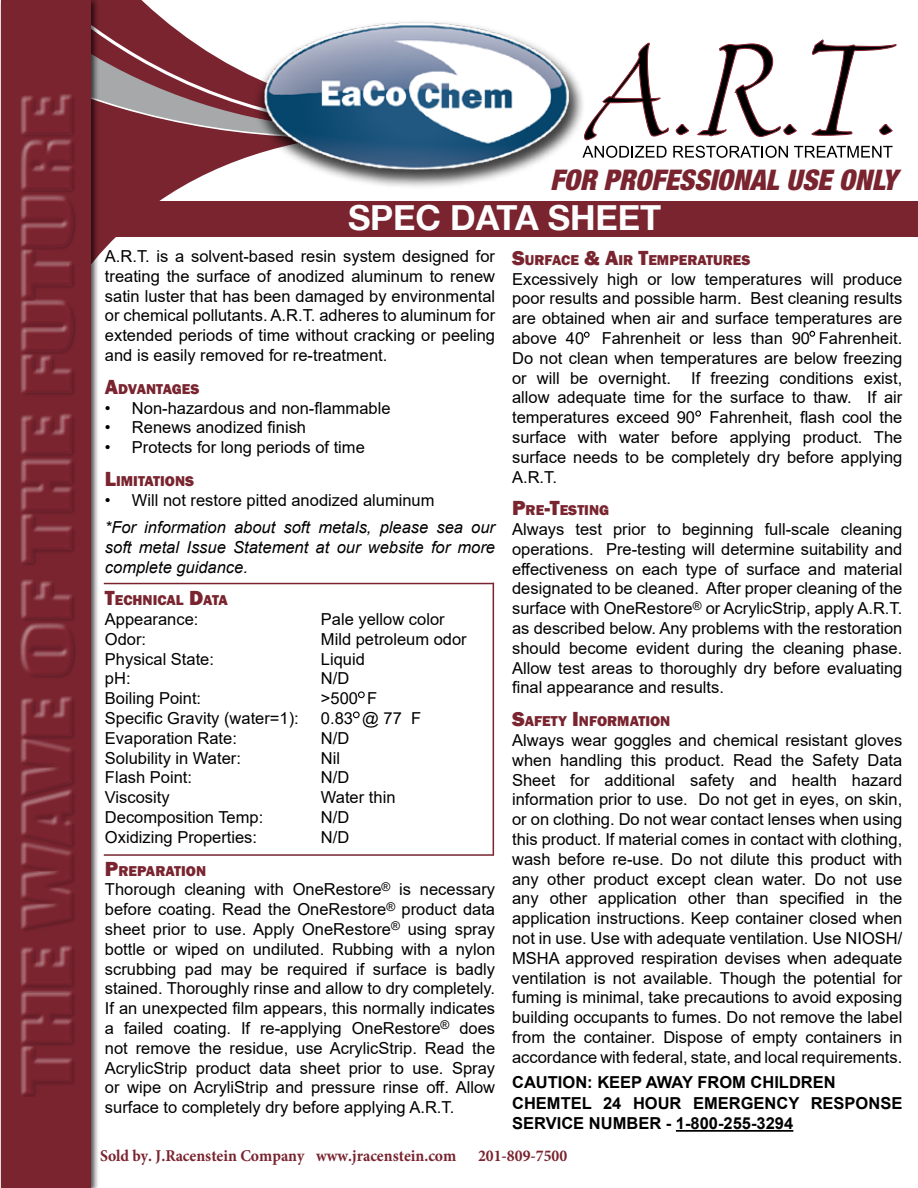
<style>
.page{position:relative;width:918px;height:1188px;background:#fff}
.page>*{position:absolute;margin:0;border:0;box-sizing:border-box;transform-origin:0 0}
.t1{font:700 34.5px "Helvetica 75";letter-spacing:-.005em;color:#fefefe}
.t2{font:italic 900 condensed 28.5px "Helvetica Neue LT Std";color:#79242f}
.t3{font:16.5px/19.8px "Arial";color:#000;text-align:justify}
.t4{font:italic 16.5px/19.8px "Arial";color:#000;text-align:justify}
.t5{font:700 16.5px/21.3px "Arial";color:#000}
.t6{font:700 16.5px "Minion Pro";color:#79242f;scale:.95 1}
.t7{font:800 14.7px "Franklin Gothic";color:#79242f}
.s1{font-size:21px}
</style>
<div class="page">
<hr style="left:676px;top:1130px;width:117px;height:2px;background:#000">
<div style="left:353px;top:712px;width:7px;height:6px;border:1px solid #000;border-radius:50%"></div>
<svg style="left:695px;top:411px;width:6px;height:6px"></svg>
<svg style="left:809px;top:331px;width:6px;height:6px"></svg>
<svg style="left:584px;top:332px;width:6px;height:6px"></svg>
<div style="left:358px;top:691px;width:7px;height:7px;border:1px solid #000;border-radius:50%"></div>
<hr style="left:104px;top:583px;width:390px;height:1px;background:#79242f">
<hr style="left:104px;top:854px;width:390px;height:2px;background:#79242f">
<hr style="left:493px;top:583px;width:1px;height:272px;background:#79242f">
<svg style="left:586px;top:39px;width:311px;height:119px"></svg>
<div style="left:91px;top:201px;width:827px;height:35px;background:#79242f"></div>
<svg style="left:115px;top:180px;width:254px;height:58px"></svg>
<svg style="left:115px;top:0;width:137px;height:180px;fill:#79242f"></svg>
<div style="left:252px;top:19px;width:334px;height:170px;background:#000;opacity:.75"></div>
<img style="left:263px;top:19px;width:308px;height:153px">
<div style="left:2px;top:0;width:89px;height:1188px;background:#79242f"></div>
<div style="left:0;top:0;width:115px;height:1129px;background:#fff;opacity:.2"></div>
<div style="left:21px;top:95px;width:55px;height:1002px;background:#d1d3d4;opacity:.75"></div>
<h2 class="t2" style="left:550px;top:162px;width:348px">FOR PROFESSIONAL USE ONLY</h2>
<h1 class="t1" style="left:348px;top:197px;width:315px">SPEC DATA SHEET</h1>
<p class="t3" style="left:105px;top:246px;width:392px">A.R.T. is a solvent-based resin system designed for treating the surface of anodized aluminum to renew satin luster that has been damaged by environmental or chemical pollutants. A.R.T. adheres to aluminum for extended periods of time without cracking or peeling and is easily removed for re-treatment.</p>
<p class="t7" style="left:105px;top:379px;width:96px"><span class="s1">A</span>DVANTAGES</p>
<p class="t3" style="left:105px;top:398px;width:287px">• Non-hazardous and non-flammable</p>
<p class="t3" style="left:105px;top:418px;width:203px">• Renews anodized finish</p>
<p class="t3" style="left:105px;top:437px;width:261px">• Protects for long periods of time</p>
<p class="t7" style="left:105px;top:471px;width:90px"><span class="s1">L</span>IMITATIONS</p>
<p class="t3" style="left:105px;top:490px;width:331px">• Will not restore pitted anodized aluminum</p>
<p class="t4" style="left:105px;top:518px;width:392px">*For information about soft metals, please sea our soft metal Issue Statement at our website for more complete guidance.</p>
<p class="t7" style="left:105px;top:591px;width:124px"><span class="s1">T</span>ECHNICAL <span class="s1">D</span>ATA</p>
<p class="t3" style="left:105px;top:609px;width:95px">Appearance:</p>
<p class="t3" style="left:321px;top:609px;width:125px">Pale yellow color</p>
<p class="t3" style="left:105px;top:629px;width:43px">Odor:</p>
<p class="t3" style="left:321px;top:629px;width:147px">Mild petroleum odor</p>
<p class="t3" style="left:105px;top:649px;width:111px">Physical State:</p>
<p class="t3" style="left:321px;top:649px;width:46px">Liquid</p>
<p class="t3" style="left:105px;top:669px;width:27px">pH:</p>
<p class="t3" style="left:321px;top:669px;width:30px">N/D</p>
<p class="t3" style="left:105px;top:689px;width:98px">Boiling Point:</p>
<p class="t3" style="left:321px;top:689px;width:58px">&gt;500 F</p>
<p class="t3" style="left:105px;top:708px;width:195px">Specific Gravity (water=1):</p>
<p class="t3" style="left:321px;top:708px;width:102px">0.83 @ 77 F</p>
<p class="t3" style="left:105px;top:728px;width:134px">Evaporation Rate:</p>
<p class="t3" style="left:321px;top:728px;width:30px">N/D</p>
<p class="t3" style="left:105px;top:748px;width:138px">Solubility in Water:</p>
<p class="t3" style="left:321px;top:748px;width:21px">Nil</p>
<p class="t3" style="left:105px;top:768px;width:89px">Flash Point:</p>
<p class="t3" style="left:321px;top:768px;width:30px">N/D</p>
<p class="t3" style="left:105px;top:788px;width:66px">Viscosity</p>
<p class="t3" style="left:321px;top:788px;width:76px">Water thin</p>
<p class="t3" style="left:105px;top:807px;width:160px">Decomposition Temp:</p>
<p class="t3" style="left:321px;top:807px;width:30px">N/D</p>
<p class="t3" style="left:105px;top:827px;width:154px">Oxidizing Properties:</p>
<p class="t3" style="left:321px;top:827px;width:30px">N/D</p>
<p class="t7" style="left:105px;top:861px;width:103px"><span class="s1">P</span>REPARATION</p>
<p class="t3" style="left:105px;top:880px;width:392px">Thorough cleaning with OneRestore<sup>®</sup> is necessary before coating. Read the OneRestore<sup>®</sup> product data sheet prior to use. Apply OneRestore<sup>®</sup> using spray bottle or wiped on undiluted. Rubbing with a nylon scrubbing pad may be required if surface is badly stained. Thoroughly rinse and allow to dry completely.<br>If an unexpected film appears, this normally indicates a failed coating. If re-applying OneRestore<sup>®</sup> does not remove the residue, use AcrylicStrip. Read the AcrylicStrip product data sheet prior to use. Spray or wipe on AcryliStrip and pressure rinse off. Allow surface to completely dry before applying A.R.T.</p>
<p class="t7" style="left:512px;top:250px;width:240px"><span class="s1">S</span>URFACE <span class="s1">&amp; A</span>IR <span class="s1">T</span>EMPERATURES</p>
<p class="t3" style="left:512px;top:269px;width:392px">Excessively high or low temperatures will produce poor results and possible harm. Best cleaning results are obtained when air and surface temperatures are above 40 Fahrenheit or less than 90 Fahrenheit.<br>Do not clean when temperatures are below freezing or will be overnight. If freezing conditions exist, allow adequate time for the surface to thaw. If air temperatures exceed 90 Fahrenheit, flash cool the surface with water before applying product. The surface needs to be completely dry before applying A.R.T.</p>
<p class="t7" style="left:512px;top:501px;width:99px"><span class="s1">P</span>RE<span class="s1">-T</span>ESTING</p>
<p class="t3" style="left:512px;top:519px;width:392px">Always test prior to beginning full-scale cleaning operations. Pre-testing will determine suitability and effectiveness on each type of surface and material designated to be cleaned. After proper cleaning of the surface with OneRestore<sup>®</sup> or AcrylicStrip, apply A.R.T. as described below. Any problems with the restoration should become evident during the cleaning phase.<br>Allow test areas to thoroughly dry before evaluating final appearance and results.</p>
<p class="t7" style="left:512px;top:712px;width:160px"><span class="s1">S</span>AFETY <span class="s1">I</span> NFORMATION</p>
<p class="t3" style="left:512px;top:730px;width:392px">Always wear goggles and chemical resistant gloves when handling this product. Read the Safety Data Sheet for additional safety and health hazard information prior to use. Do not get in eyes, on skin, or on clothing. Do not wear contact lenses when using this product. If material comes in contact with clothing, wash before re-use. Do not dilute this product with any other product except clean water. Do not use any other application other than specified in the application instructions. Keep container closed when not in use. Use with adequate ventilation. Use NIOSH/ MSHA approved respiration devises when adequate ventilation is not available. Though the potential for fuming is minimal, take precautions to avoid exposing building occupants to fumes. Do not remove the label from the container. Dispose of empty containers in accordance with federal, state, and local requirements.</p>
<p class="t5" style="left:512px;top:1072px;width:392px">CAUTION: KEEP AWAY FROM CHILDREN<br>CHEMTEL 24 HOUR EMERGENCY RESPONSE</p>
<p class="t5" style="left:512px;top:1113px;width:283px">SERVICE NUMBER - 1-800-255-3294</p>
<p class="t6" style="left:100px;top:1144px;width:377px">Sold by. J.Racenstein Company www.jracenstein.com</p>
<p class="t6" style="left:478px;top:1144px;width:95px">201-809-7500</p>
</div>
